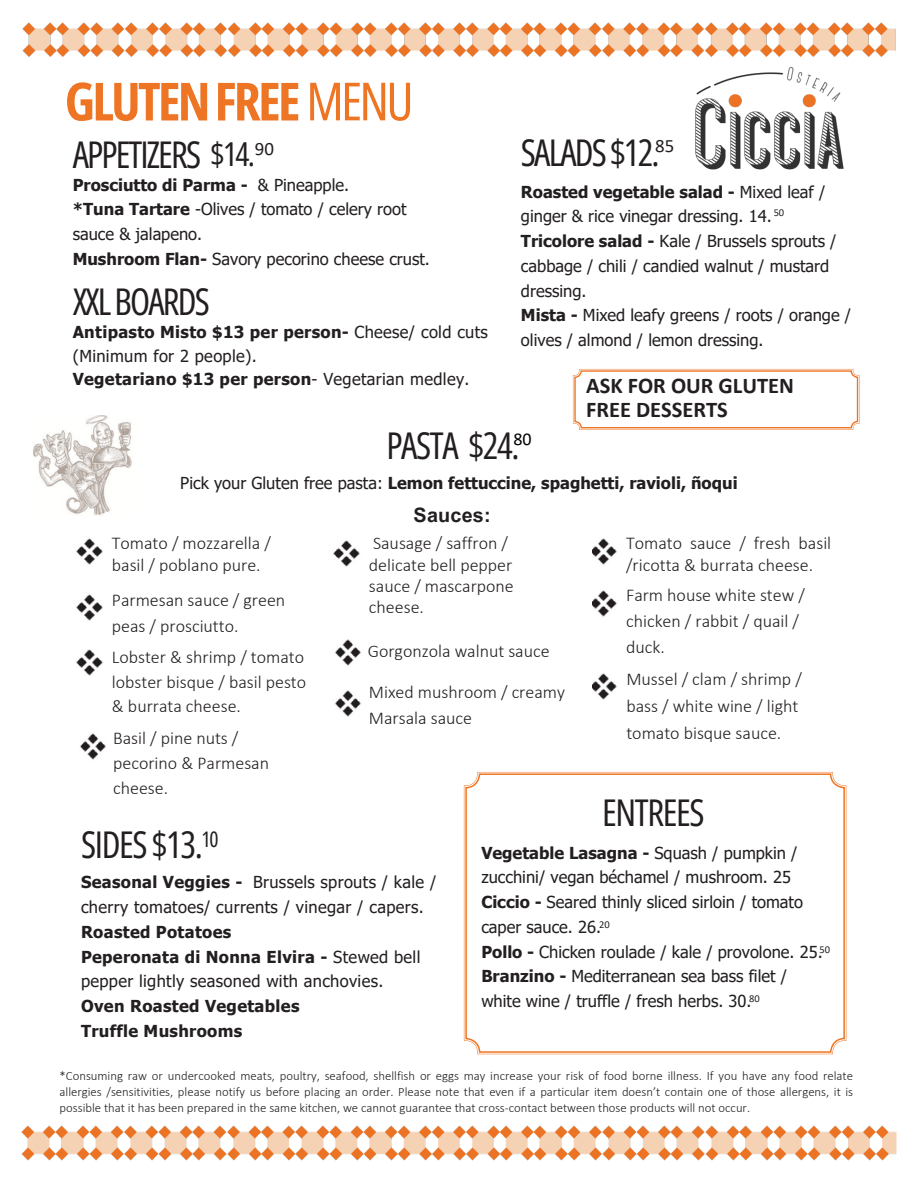
<style>
.page{position:relative;width:918px;height:1188px;background:#fff}
.page>*{position:absolute;margin:0;border:0;box-sizing:border-box;transform-origin:0 0}
.t1{font:700 52.65px "Open Sans Condensed";letter-spacing:-.05em;color:#ee7524}
.t2{font:36.9px "Open Sans Condensed";letter-spacing:-.05em;color:#231f20}
.t3{font:33px "Open Sans Condensed";color:#231f20}
.t4{font:700 22.5px/24.8px "Calibri";color:#231f20}
.t5{font:21.45px "Open Sans Condensed";color:#231f20}
.t6{font:700 19.8px "Arial MT Pro";letter-spacing:.01em;color:#231f20}
.t7{font:18.9px "Calibri";color:#231f20}
.t8{font:300 18px/21.3px "Calibri";color:#231f20}
.t9{font:18px "Calibri";color:#000}
.t10{font:16.5px/24.8px "Tahoma";color:#231f20}
.t11{font:16.5px/24.8px "Tahoma";letter-spacing:.02em;color:#231f20}
.t12{font:700 16.5px "Tahoma";letter-spacing:.02em;color:#231f20}
.t13{font:700 16.5px "Tahoma";color:#231f20}
.t14{font:300 12.75px/15.9px "Calibri";color:#231f20;text-align:justify}
.t15{font:10.5px "Calibri";color:#231f20}
.s1{font-weight:400}
.s2{font-weight:700}
</style>
<div class="page">
<img style="left:33px;top:416px;width:99px;height:99px">
<svg style="left:465px;top:773px;width:380px;height:280px"></svg>
<svg style="left:573px;top:369px;width:287px;height:61px"></svg>
<img style="left:22px;top:22px;width:874px;height:148px">
<img style="left:21px;top:1125px;width:876px;height:36px">
<img style="left:76px;top:538px;width:27px;height:27px">
<img style="left:76px;top:594px;width:27px;height:27px">
<img style="left:76px;top:649px;width:27px;height:27px">
<img style="left:80px;top:733px;width:26px;height:27px">
<img style="left:333px;top:540px;width:27px;height:27px">
<img style="left:335px;top:639px;width:26px;height:27px">
<img style="left:335px;top:690px;width:26px;height:27px">
<img style="left:592px;top:538px;width:25px;height:27px">
<img style="left:592px;top:590px;width:25px;height:27px">
<img style="left:592px;top:673px;width:25px;height:27px">
<p class="t1" style="left:65px;top:64px;width:350px">GLUTENFREE <span class="s1">MENU</span></p>
<p class="t2" style="left:73px;top:128px;width:130px">APPETIZERS</p>
<p class="t3" style="left:211px;top:131px;width:46px">$14.</p>
<p class="t7" style="left:255px;top:141px;width:21px">90</p>
<p class="t2" style="left:521px;top:127px;width:140px">SALADS$12.</p>
<p class="t13" style="left:521px;top:181px;width:306px">Roasted vegetable salad - <span class="s1">Mixed leaf /</span></p>
<p class="t10" style="left:521px;top:203px;width:252px">ginger &amp; rice vinegar dressing. 14.</p>
<p class="t10" style="left:521px;top:228px;width:317px"><span class="s2">Tricolore salad -</span> Kale / Brussels sprouts /</p>
<p class="t10" style="left:521px;top:253px;width:310px">cabbage / chili / candied walnut / mustard dressing.</p>
<p class="t10" style="left:521px;top:302px;width:332px"><span class="s2">Mista -</span> Mixed leafy greens / roots / orange / olives / almond / lemon dressing.</p>
<p class="t7" style="left:655px;top:138px;width:21px">85</p>
<p class="t10" style="left:73px;top:172px;width:335px;text-indent:185px">&amp; Pineapple.<br><span class="s2">*Tuna Tartare</span> -Olives / tomato / celery root</p>
<h2 class="t10" style="left:73px;top:221px;width:359px">sauce &amp; jalapeno.<br><span class="s2">Mushroom Flan-</span> Savory pecorino cheese crust.</h2>
<h4 class="t13" style="left:73px;top:174px;width:177px">Prosciutto di Parma -</h4>
<p class="t15" style="left:774px;top:208px;width:12px">50</p>
<h3 class="t2" style="left:73px;top:275px;width:139px">XXLBOARDS</h3>
<p class="t12" style="left:73px;top:322px;width:417px">Antipasto Misto $13 per person- <span class="s1">Cheese/ cold cuts</span></p>
<p class="t11" style="left:73px;top:343px;width:186px">(Minimum for 2 people).</p>
<p class="t12" style="left:73px;top:369px;width:398px">Vegetariano $13 per person<span class="s1">- Vegetarian medley.</span></p>
<p class="t4" style="left:586px;top:375px;width:209px">ASK FOR OUR GLUTEN<br>FREE DESSERTS</p>
<p class="t2" style="left:386px;top:419px;width:135px">PASTA $24.</p>
<p class="t9" style="left:513px;top:431px;width:20px">80</p>
<p class="t13" style="left:180px;top:473px;width:559px"><span class="s1">Pick your Gluten free pasta:</span> Lemon fettuccine, spaghetti, ravioli, ñoqui</p>
<p class="t6" style="left:414px;top:507px;width:79px">Sauces:</p>
<p class="t8" style="left:112px;top:534px;width:160px">Tomato / mozzarella / basil / poblano pure.</p>
<p class="t8" style="left:112px;top:588px;width:175px;line-height:25.8px">Parmesan sauce / green peas / prosciutto.</p>
<p class="t8" style="left:112px;top:646px;width:196px;line-height:24.8px">Lobster &amp; shrimp / tomato lobster bisque / basil pesto</p>
<p class="t8" style="left:112px;top:697px;width:131px">&amp; burrata cheese.</p>
<p class="t8" style="left:113px;top:727px;width:157px;line-height:24.8px">Basil / pine nuts / pecorino &amp; Parmesan</p>
<p class="t8" style="left:113px;top:779px;width:57px">cheese.</p>
<p class="t8" style="left:369px;top:534px;width:146px">Sausage / saffron / delicate bell pepper sauce / mascarpone cheese.</p>
<h3 class="t8" style="left:368px;top:641px;width:183px">Gorgonzola walnut sauce</h3>
<p class="t8" style="left:369px;top:680px;width:198px;line-height:25.8px">Mixed mushroom / creamy<br>Marsala sauce</p>
<p class="t8" style="left:626px;top:534px;width:207px">Tomato sauce / fresh basil /ricotta &amp; burrata cheese.</p>
<p class="t8" style="left:626px;top:584px;width:180px;line-height:25.8px">Farm house white stew / chicken / rabbit / quail /</p>
<h5 class="t8" style="left:626px;top:638px;width:40px">duck.</h5>
<p class="t8" style="left:626px;top:667px;width:177px;line-height:27px">Mussel / clam / shrimp / bass / white wine / light</p>
<h3 class="t8" style="left:626px;top:724px;width:156px">tomato bisque sauce.</h3>
<h6 class="t2" style="left:602px;top:786px;width:104px">ENTREES</h6>
<p class="t2" style="left:81px;top:819px;width:123px">SIDES $13.</p>
<p class="t5" style="left:201px;top:824px;width:19px">10</p>
<h3 class="t11" style="left:81px;top:870px;width:357px"><span class="s2">Seasonal Veggies -</span> Brussels sprouts / kale / cherry tomatoes/ currents / vinegar / capers.</h3>
<p class="t12" style="left:81px;top:921px;width:152px">Roasted Potatoes</p>
<p class="t11" style="left:81px;top:944px;width:341px"><span class="s2">Peperonata di Nonna Elvira -</span> Stewed bell pepper lightly seasoned with anchovies.</p>
<p class="t12" style="left:81px;top:996px;width:220px">Oven Roasted Vegetables</p>
<p class="t12" style="left:81px;top:1020px;width:163px">Truffle Mushrooms</p>
<p class="t10" style="left:481px;top:840px;width:318px"><span class="s2">Vegetable Lasagna -</span> Squash / pumpkin / zucchini/ vegan béchamel / mushroom. 25</p>
<p class="t10" style="left:481px;top:889px;width:323px"><span class="s2">Ciccio -</span> Seared thinly sliced sirloin / tomato</p>
<p class="t10" style="left:481px;top:914px;width:121px">caper sauce. 26.</p>
<p class="t10" style="left:481px;top:939px;width:343px"><span class="s2">Pollo -</span> Chicken roulade / kale / provolone. 25.</p>
<p class="t10" style="left:481px;top:964px;width:307px"><span class="s2">Branzino -</span> Mediterranean sea bass filet / white wine / truffle / fresh herbs. 30.</p>
<p class="t15" style="left:599px;top:920px;width:12px">20</p>
<p class="t15" style="left:819px;top:945px;width:12px">50</p>
<p class="t15" style="left:749px;top:995px;width:12px">80</p>
<p class="t14" style="left:60px;top:1069px;width:795px">*Consuming raw or undercooked meats, poultry, seafood, shellfish or eggs may increase your risk of food borne illness. If you have any food relate allergies /sensitivities, please notify us before placing an order. Please note that even if a particular item doesn’t contain one of those allergens, it is possible that it has been prepared in the same kitchen, we cannot guarantee that cross-contact between those products will not occur.</p>
</div>
